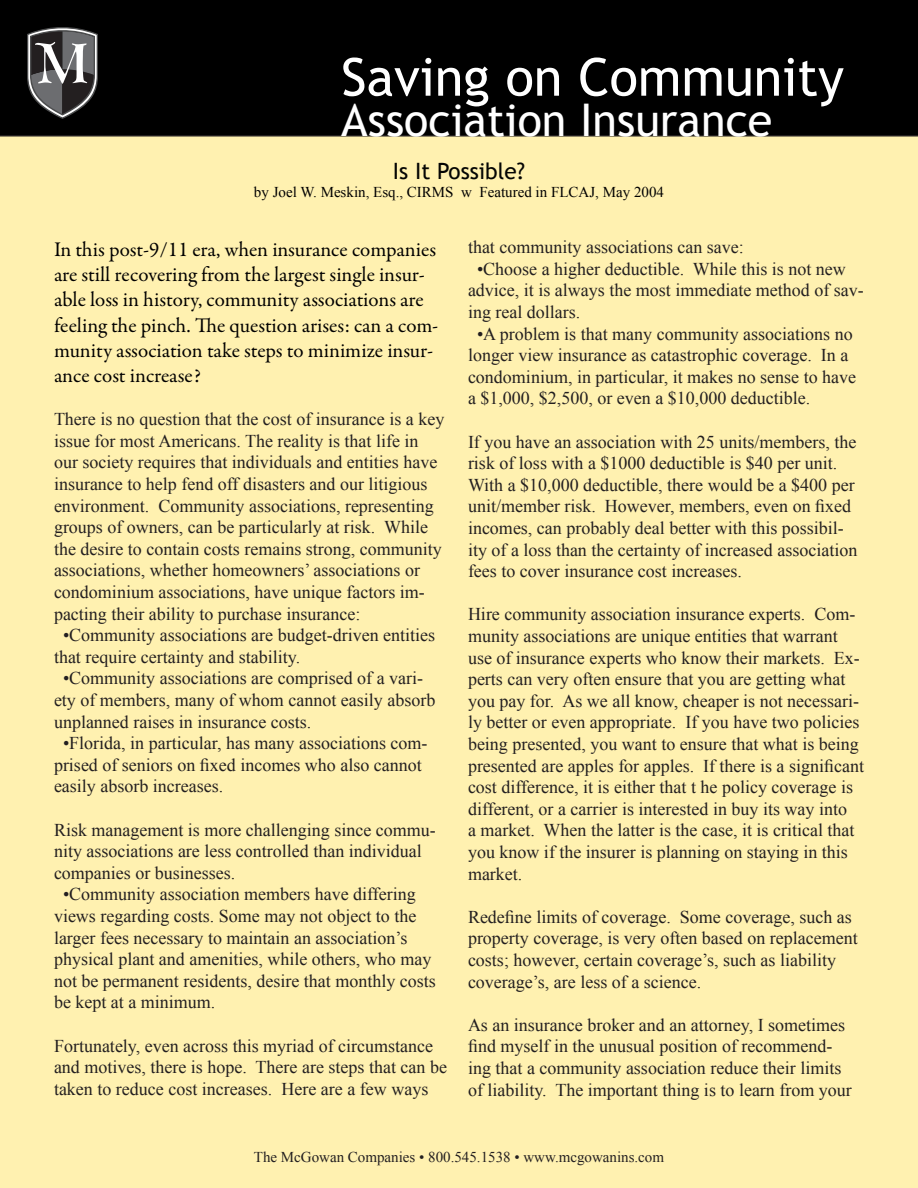
<style>
.page{position:relative;width:918px;height:1188px;background:#fff}
.page>*{position:absolute;margin:0;border:0;box-sizing:border-box;transform-origin:0 0}
.t1{font:52.5px "Trebuchet MS";color:#fff}
.t2{font:45px "Trebuchet MS";color:#fff}
.t3{font:22.5px "Trebuchet MS";color:#040503}
.t4{font:21px/25.2px "Garamond Premr Pro";letter-spacing:-.005em;color:#000}
.t5{font:18px/21.6px "Times New Roman";color:#231f20}
.t6{font:15px "Times New Roman";color:#231f20}
.t7{font:15px "Times New Roman";color:#000}
</style>
<div class="page">
<div style="left:0;top:0;width:918px;height:135px;background:#000"></div>
<svg style="left:27px;top:27px;width:71px;height:92px"></svg>
<div style="left:0;top:135px;width:918px;height:1053px;background:#fff1b0"></div>
<p class="t1" style="left:341px;top:46px;width:504px">Saving on Community</p>
<p class="t2" style="left:341px;top:94px;width:433px">Association Insurance</p>
<p class="t3" style="left:393px;top:157px;width:134px">Is It Possible?</p>
<p class="t7" style="left:254px;top:181px;width:412px">by Joel W. Meskin, Esq., CIRMS w Featured in FLCAJ, May 2004</p>
<p class="t4" style="left:54px;top:237px;width:386px">In this post-9/11 era, when insurance companies are still recovering from the largest single insur&shy;able loss in history, community associations are feeling the pinch. The question arises: can a com&shy;munity association take steps to minimize insur&shy;ance cost increase?</p>
<p class="t5" style="left:54px;top:408px;width:392px">There is no question that the cost of insurance is a key issue for most Americans. The reality is that life in our society requires that individuals and entities have insurance to help fend off disasters and our litigious environment. Community associations, representing groups of owners, can be particularly at risk. While the desire to contain costs remains strong, community associations, whether homeowners’ associations or condominium associations, have unique factors im&shy;pacting their ability to purchase insurance:</p>
<p class="t5" style="left:54px;top:624px;width:383px;text-indent:9px">•Community associations are budget-driven entities that require certainty and stability.</p>
<p class="t5" style="left:54px;top:667px;width:383px;text-indent:9px">•Community associations are comprised of a vari&shy;ety of members, many of whom cannot easily absorb unplanned raises in insurance costs.</p>
<p class="t5" style="left:54px;top:732px;width:375px;text-indent:9px">•Florida, in particular, has many associations com&shy;prised of seniors on fixed incomes who also cannot easily absorb increases.</p>
<p class="t5" style="left:54px;top:818px;width:383px">Risk management is more challenging since commu&shy;nity associations are less controlled than individual companies or businesses.</p>
<p class="t5" style="left:54px;top:883px;width:383px;text-indent:9px">•Community association members have differing views regarding costs. Some may not object to the larger fees necessary to maintain an association’s physical plant and amenities, while others, who may not be permanent residents, desire that monthly costs be kept at a minimum.</p>
<p class="t5" style="left:54px;top:1034px;width:395px">Fortunately, even across this myriad of circumstance and motives, there is hope. There are steps that can be taken to reduce cost increases. Here are a few ways</p>
<p class="t5" style="left:468px;top:236px;width:277px">that community associations can save:</p>
<p class="t5" style="left:468px;top:258px;width:397px;text-indent:9px">•Choose a higher deductible. While this is not new advice, it is always the most immediate method of sav&shy;ing real dollars.</p>
<p class="t5" style="left:468px;top:323px;width:390px;text-indent:9px">•A problem is that many community associations no longer view insurance as catastrophic coverage. In a condominium, in particular, it makes no sense to have a $1,000, $2,500, or even a $10,000 deductible.</p>
<p class="t5" style="left:468px;top:431px;width:391px">If you have an association with 25 units/members, the risk of loss with a $1000 deductible is $40 per unit.<br>With a $10,000 deductible, there would be a $400 per unit/member risk. However, members, even on fixed incomes, can probably deal better with this possibil&shy;ity of a loss than the certainty of increased association fees to cover insurance cost increases.</p>
<p class="t5" style="left:468px;top:603px;width:398px">Hire community association insurance experts. Com&shy;munity associations are unique entities that warrant use of insurance experts who know their markets. Ex&shy;perts can very often ensure that you are getting what you pay for. As we all know, cheaper is not necessari&shy;ly better or even appropriate. If you have two policies being presented, you want to ensure that what is being presented are apples for apples. If there is a significant cost difference, it is either that t he policy coverage is different, or a carrier is interested in buy its way into<br>a market. When the latter is the case, it is critical that you know if the insurer is planning on staying in this market.</p>
<p class="t5" style="left:468px;top:906px;width:391px">Redefine limits of coverage. Some coverage, such as property coverage, is very often based on replacement costs; however, certain coverage’s, such as liability coverage’s, are less of a science.</p>
<p class="t5" style="left:468px;top:1014px;width:385px">As an insurance broker and an attorney, I sometimes find myself in the unusual position of recommend&shy;ing that a community association reduce their limits of liability. The important thing is to learn from your</p>
<p class="t6" style="left:254px;top:1147px;width:412px">The McGowan Companies • 800.545.1538 • www.mcgowanins.com</p>
</div>
